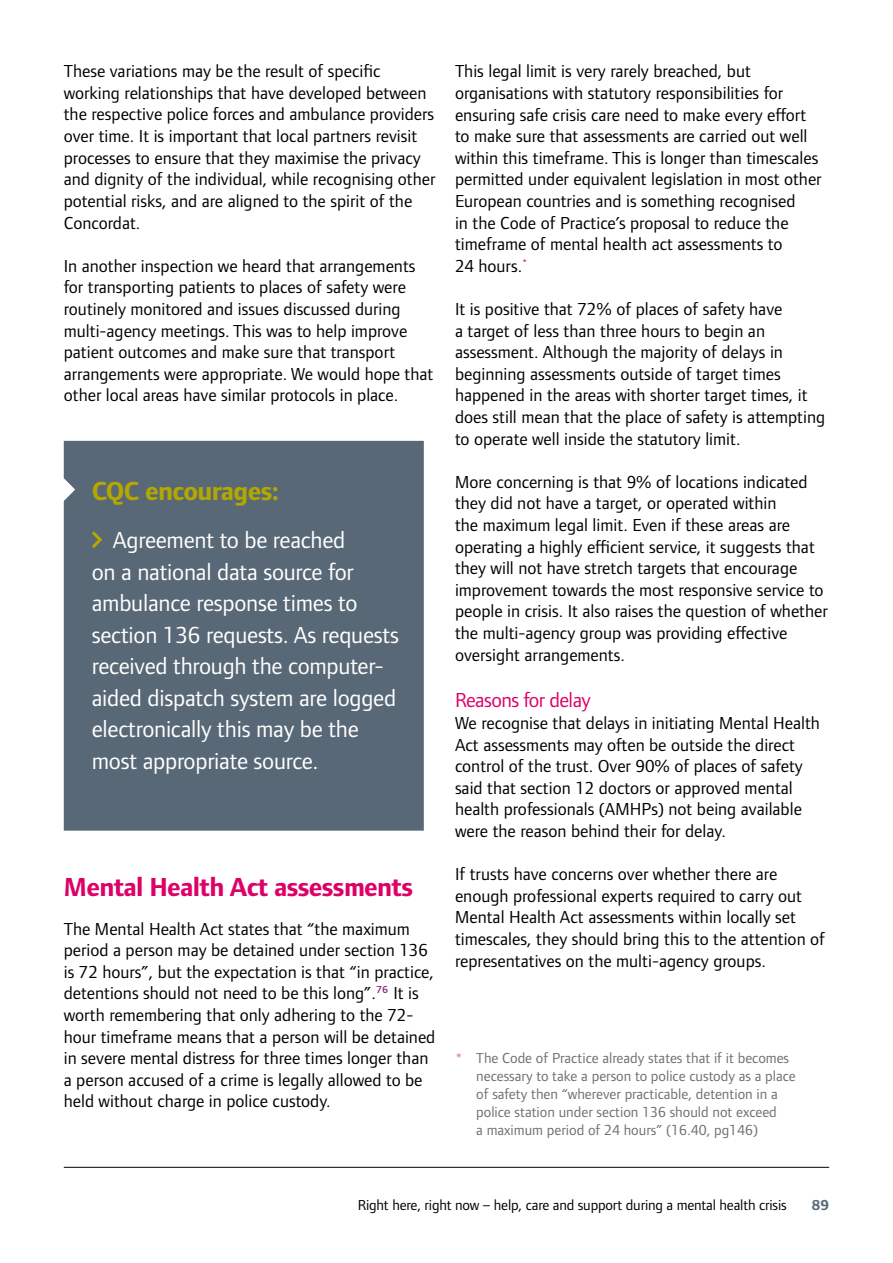
<style>
.page{position:relative;width:893px;height:1263px;background:#fff}
.page>*{position:absolute;margin:0;border:0;box-sizing:border-box;transform-origin:0 0}
.Sub_header{font:700 27px "Foundry Form Sans";letter-spacing:-.025em;color:#dd0068}
.Sub_header-2{font:700 27px "Foundry Form Sans";letter-spacing:-.025em;color:#b3a700}
.t1{font:24px/31.5px "Foundry Form Sans";letter-spacing:-.01em;color:#fff}
.Body_header{font:21px "Foundry Form Sans";letter-spacing:-.025em;color:#dd0068}
.Body{font:18px/21.6px "Foundry Form Sans";color:#000}
.Superscript_note{font:15px/18px "Foundry Form Sans";color:#706f6f}
.t2{font:15px "Foundry Form Sans";letter-spacing:-.01em;color:#000}
.t3{font:700 15px "Foundry Form Sans";color:#596876}
.s1{color:#e76b92}
</style>
<div class="page">
<hr style="left:64px;top:1167px;width:765px;height:1px;background:#000">
<div style="left:64px;top:441px;width:360px;height:390px;background:#596876"></div>
<svg style="left:89px;top:528px;width:15px;height:23px"></svg>
<p class="Body" style="left:64px;top:60px;width:373px">These variations may be the result of specific working relationships that have developed between the respective police forces and ambulance providers over time. It is important that local partners revisit processes to ensure that they maximise the privacy and dignity of the individual, while recognising other potential risks, and are aligned to the spirit of the Concordat.</p>
<p class="Body" style="left:64px;top:255px;width:371px">In another inspection we heard that arrangements for transporting patients to places of safety were routinely monitored and issues discussed during multi-agency meetings. This was to help improve patient outcomes and make sure that transport arrangements were appropriate. We would hope that other local areas have similar protocols in place.</p>
<p class="Sub_header-2" style="left:92px;top:475px;width:189px">CQC encourages:</p>
<p class="t1" style="left:92px;top:524px;width:309px;text-indent:21px">Agreement to be reached<br>on a national data source for ambulance response times to section 136 requests. As requests received through the computer&shy;aided dispatch system are logged electronically this may be the most appropriate source.</p>
<p class="Sub_header" style="left:64px;top:871px;width:351px">Mental Health Act assessments</p>
<p class="Body" style="left:64px;top:918px;width:373px">The Mental Health Act states that “the maximum period a person may be detained under section 136 is 72 hours”, but the expectation is that “in practice, detentions should not need to be this long”.<sup>76</sup> It is worth remembering that only adhering to the 72- hour timeframe means that a person will be detained in severe mental distress for three times longer than a person accused of a crime is legally allowed to be held without charge in police custody.</p>
<p class="Body" style="left:455px;top:60px;width:368px">This legal limit is very rarely breached, but organisations with statutory responsibilities for ensuring safe crisis care need to make every effort to make sure that assessments are carried out well within this timeframe. This is longer than timescales permitted under equivalent legislation in most other European countries and is something recognised<br>in the Code of Practice’s proposal to reduce the timeframe of mental health act assessments to<br>24 hours.<sup>*</sup></p>
<p class="Body" style="left:455px;top:298px;width:372px">It is positive that 72% of places of safety have<br>a target of less than three hours to begin an assessment. Although the majority of delays in beginning assessments outside of target times happened in the areas with shorter target times, it does still mean that the place of safety is attempting to operate well inside the statutory limit.</p>
<p class="Body" style="left:455px;top:471px;width:374px">More concerning is that 9% of locations indicated they did not have a target, or operated within<br>the maximum legal limit. Even if these areas are operating a highly efficient service, it suggests that they will not have stretch targets that encourage improvement towards the most responsive service to people in crisis. It also raises the question of whether the multi-agency group was providing effective oversight arrangements.</p>
<p class="Body_header" style="left:455px;top:688px;width:137px">Reasons for delay</p>
<p class="Body" style="left:455px;top:712px;width:366px">We recognise that delays in initiating Mental Health Act assessments may often be outside the direct control of the trust. Over 90% of places of safety said that section 12 doctors or approved mental health professionals (AMHPs) not being available were the reason behind their for delay.</p>
<p class="Body" style="left:455px;top:863px;width:372px">If trusts have concerns over whether there are enough professional experts required to carry out Mental Health Act assessments within locally set timescales, they should bring this to the attention of representatives on the multi-agency groups.</p>
<p class="Superscript_note" style="left:476px;top:1049px;width:321px;text-indent:-21px"><span class="s1">*</span> The Code of Practice already states that if it becomes necessary to take a person to police custody as a place of safety then “wherever practicable, detention in a police station under section 136 should not exceed<br>a maximum period of 24 hours” (16.40, pg146)</p>
<p class="t2" style="left:358px;top:1196px;width:430px">Right here, right now – help, care and support during a mental health crisis</p>
<p class="t3" style="left:812px;top:1196px;width:19px">89</p>
</div>
